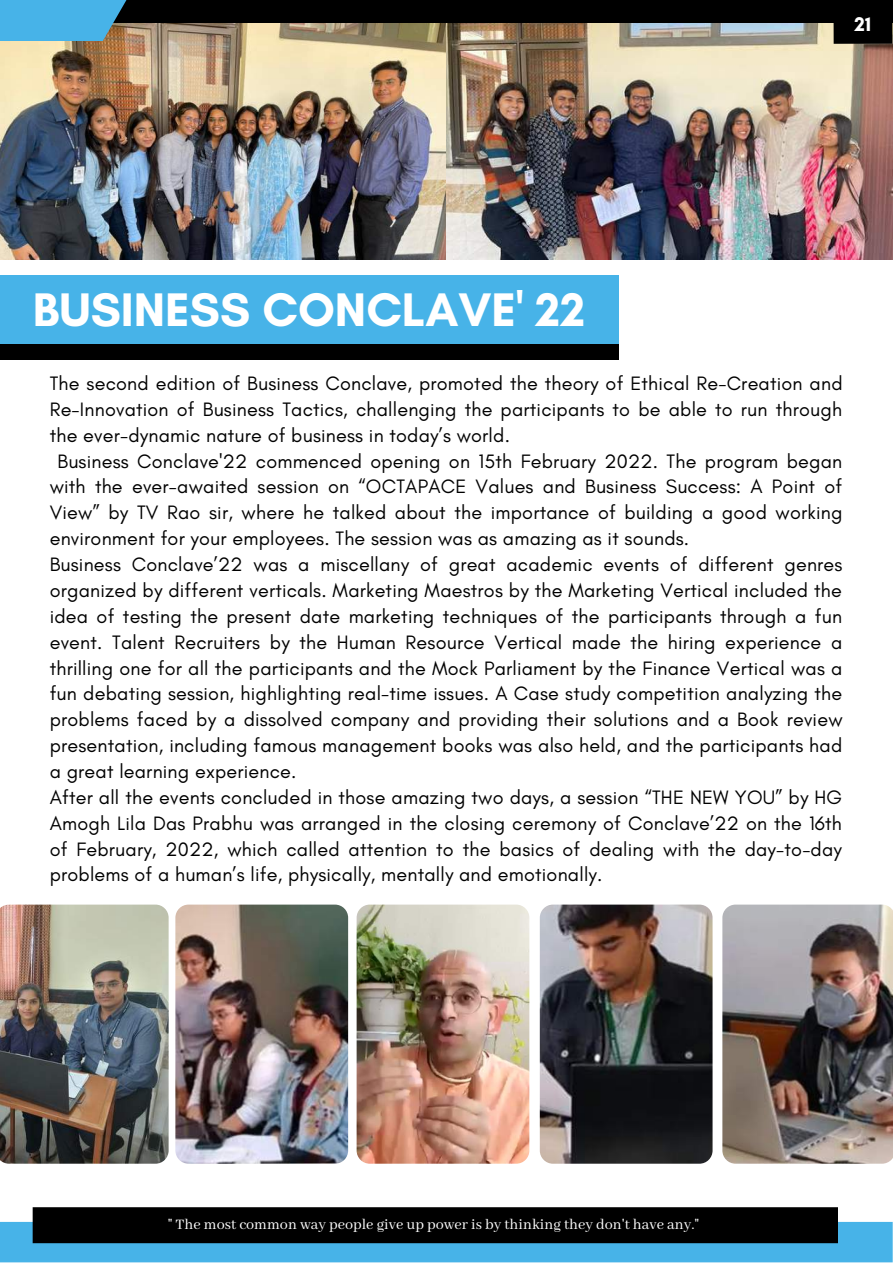
<style>
.page{position:relative;width:893px;height:1264px;background:#fff}
.page>*{position:absolute;margin:0;border:0;box-sizing:border-box;transform-origin:0 0}
.t1{font:700 48px "Glacial Indifference";color:#fff}
.t2{font:700 20.25px "Glacial Indifference";color:#fff}
.t3{font:19.8px "Glacial Indifference";letter-spacing:.01em;color:#000}
.t4{font:16.05px "Abhaya Libre";color:#fff}
</style>
<div class="page">
<div style="left:0;top:344px;width:618px;height:16px;background:#000"></div>
<div style="left:0;top:275px;width:618px;height:69px;background:#47b3e8"></div>
<img style="left:0;top:23px;width:892px;height:237px">
<div style="left:0;top:0;width:103px;height:40px;background:#47b3e8"></div>
<div style="left:103px;top:0;width:789px;height:23px;background:#000"></div>
<svg style="left:103px;top:0;width:23px;height:40px"></svg>
<div style="left:0;top:1221px;width:892px;height:41px;background:#47b3e8"></div>
<div style="left:33px;top:1207px;width:804px;height:36px;background:#000"></div>
<img style="left:0;top:904px;width:169px;height:259px">
<img style="left:175px;top:904px;width:173px;height:259px;border-radius:13px">
<img style="left:356px;top:904px;width:173px;height:259px;border-radius:13px">
<img style="left:539px;top:904px;width:173px;height:259px;border-radius:13px">
<img style="left:722px;top:904px;width:170px;height:259px">
<div style="left:833px;top:3px;width:59px;height:41px;background:#000"></div>
<p class="t2" style="left:854px;top:12px;width:18px">21</p>
<h1 class="t1" style="left:33px;top:280px;width:553px">BUSINESS CONCLAVE' 22</h1>
<p class="t3" style="left:50px;top:371px;width:794px">The second edition of Business Conclave, promoted the theory of Ethical Re-Creation and</p>
<p class="t3" style="left:50px;top:397px;width:793px">Re-Innovation of Business Tactics, challenging the participants to be able to run through</p>
<p class="t3" style="left:50px;top:423px;width:461px">the ever-dynamic nature of business in today’s world.</p>
<p class="t3" style="left:57px;top:449px;width:786px">Business Conclave'22 commenced opening on 15th February 2022. The program began</p>
<p class="t3" style="left:50px;top:474px;width:794px">with the ever-awaited session on “OCTAPACE Values and Business Success: A Point of</p>
<p class="t3" style="left:50px;top:500px;width:794px">View” by TV Rao sir, where he talked about the importance of building a good working</p>
<p class="t3" style="left:50px;top:526px;width:641px">environment for your employees. The session was as amazing as it sounds.</p>
<p class="t3" style="left:50px;top:552px;width:794px">Business Conclave’22 was a miscellany of great academic events of different genres</p>
<p class="t3" style="left:50px;top:578px;width:793px">organized by different verticals. Marketing Maestros by the Marketing Vertical included the</p>
<p class="t3" style="left:50px;top:604px;width:793px">idea of testing the present date marketing techniques of the participants through a fun</p>
<p class="t3" style="left:50px;top:630px;width:794px">event. Talent Recruiters by the Human Resource Vertical made the hiring experience a</p>
<p class="t3" style="left:50px;top:655px;width:794px">thrilling one for all the participants and the Mock Parliament by the Finance Vertical was a</p>
<p class="t3" style="left:50px;top:681px;width:794px">fun debating session, highlighting real-time issues. A Case study competition analyzing the</p>
<p class="t3" style="left:50px;top:707px;width:794px">problems faced by a dissolved company and providing their solutions and a Book review</p>
<p class="t3" style="left:50px;top:733px;width:794px">presentation, including famous management books was also held, and the participants had</p>
<p class="t3" style="left:50px;top:759px;width:248px">a great learning experience.</p>
<p class="t3" style="left:50px;top:785px;width:794px">After all the events concluded in those amazing two days, a session “THE NEW YOU” by HG</p>
<p class="t3" style="left:50px;top:810px;width:793px">Amogh Lila Das Prabhu was arranged in the closing ceremony of Conclave’22 on the 16th</p>
<p class="t3" style="left:50px;top:836px;width:793px">of February, 2022, which called attention to the basics of dealing with the day-to-day</p>
<p class="t3" style="left:50px;top:862px;width:554px">problems of a human’s life, physically, mentally and emotionally.</p>
<p class="t4" style="left:168px;top:1215px;width:533px">" The most common way people give up power is by thinking they don't have any."</p>
</div>
